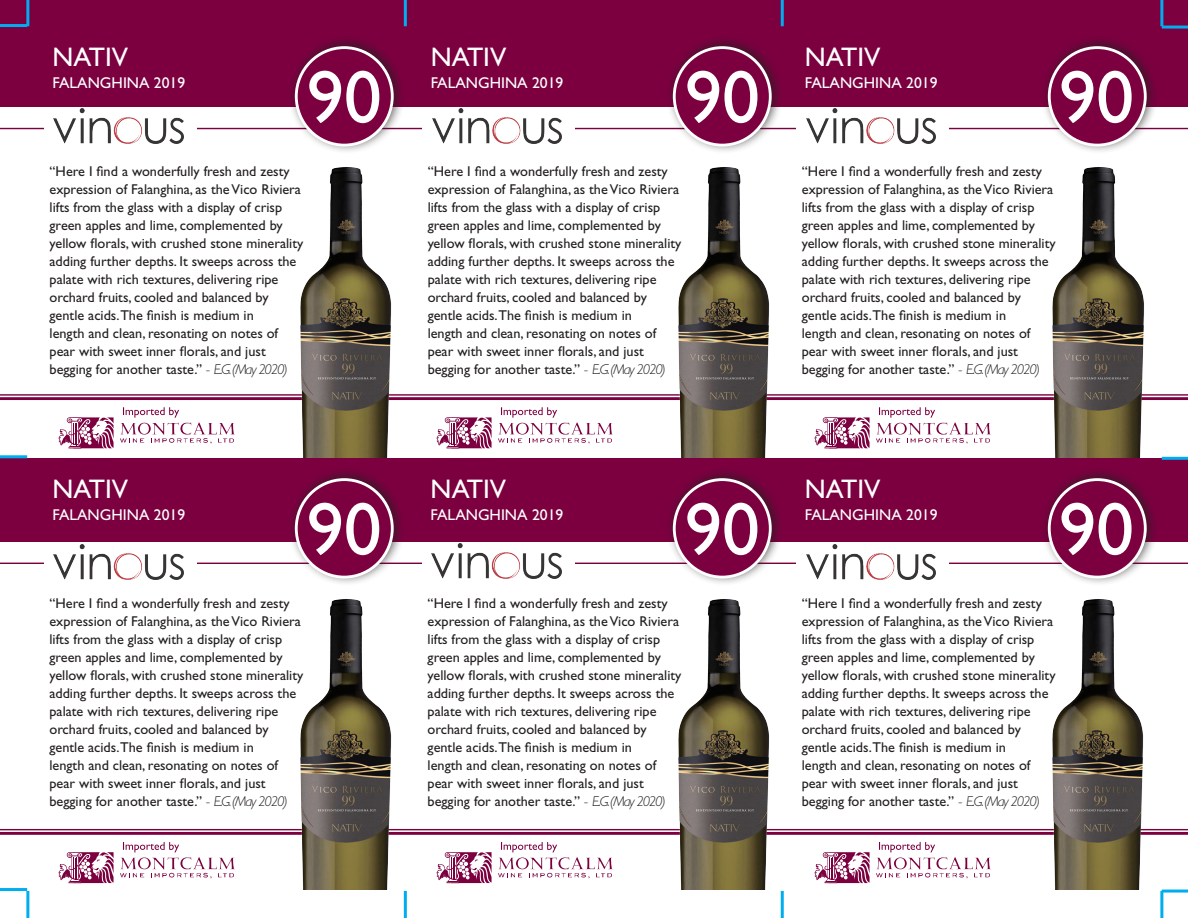
<style>
.page{position:relative;width:1188px;height:918px;background:#fff}
.page>*{position:absolute;margin:0;border:0;box-sizing:border-box;transform-origin:0 0}
.t1{font:75px "Gill Sans";color:#fff}
.t2{font:27px "Gill Sans";color:#fff}
.t3{font:15.6px "Gill Sans";color:#fff}
.t4{font:14.25px/18px "Gill Sans";color:#231f20}
.s1{font-weight:300;font-style:italic}
</style>
<div class="page">
<div style="left:0;top:0;width:1188px;height:107px;background:#7c0040"></div>
<hr style="left:0;top:128px;width:1188px;height:1px;background:#7c0040">
<hr style="left:0;top:394px;width:1188px;height:2px;background:#7c0040">
<hr style="left:0;top:397px;width:1188px;height:3px;background:#7c0040">
<div style="left:287px;top:34px;width:119px;height:120px;background:#231f20;opacity:.75"></div>
<div style="left:296px;top:48px;width:96px;height:97px;background:#7c0040;border-radius:50%"></div>
<div style="left:295px;top:46px;width:99px;height:101px;border:3px solid #fff;border-radius:50%"></div>
<div style="left:0;top:458px;width:1188px;height:83px;background:#7c0040"></div>
<hr style="left:0;top:563px;width:1188px;height:1px;background:#7c0040">
<hr style="left:0;top:829px;width:1188px;height:1px;background:#7c0040">
<hr style="left:0;top:832px;width:1188px;height:3px;background:#7c0040">
<svg style="left:59px;top:417px;width:55px;height:31px"></svg>
<svg style="left:120px;top:407px;width:115px;height:37px"></svg>
<svg style="left:437px;top:417px;width:55px;height:31px"></svg>
<svg style="left:498px;top:407px;width:115px;height:37px"></svg>
<svg style="left:815px;top:417px;width:55px;height:31px"></svg>
<svg style="left:876px;top:407px;width:115px;height:37px"></svg>
<svg style="left:59px;top:852px;width:55px;height:31px"></svg>
<svg style="left:120px;top:842px;width:115px;height:37px"></svg>
<svg style="left:437px;top:852px;width:55px;height:31px"></svg>
<svg style="left:498px;top:842px;width:115px;height:37px"></svg>
<svg style="left:815px;top:852px;width:55px;height:31px"></svg>
<svg style="left:876px;top:842px;width:115px;height:37px"></svg>
<div style="left:665px;top:34px;width:119px;height:120px;background:#231f20;opacity:.75"></div>
<div style="left:674px;top:48px;width:96px;height:97px;background:#7c0040;border-radius:50%"></div>
<div style="left:673px;top:46px;width:99px;height:101px;border:3px solid #fff;border-radius:50%"></div>
<div style="left:1040px;top:34px;width:119px;height:120px;background:#231f20;opacity:.75"></div>
<div style="left:1049px;top:48px;width:96px;height:97px;background:#7c0040;border-radius:50%"></div>
<div style="left:1048px;top:46px;width:99px;height:101px;border:3px solid #fff;border-radius:50%"></div>
<div style="left:287px;top:466px;width:119px;height:120px;background:#231f20;opacity:.75"></div>
<div style="left:296px;top:480px;width:96px;height:97px;background:#7c0040;border-radius:50%"></div>
<div style="left:295px;top:478px;width:99px;height:101px;border:3px solid #fff;border-radius:50%"></div>
<div style="left:665px;top:466px;width:119px;height:120px;background:#231f20;opacity:.75"></div>
<div style="left:674px;top:480px;width:96px;height:97px;background:#7c0040;border-radius:50%"></div>
<div style="left:673px;top:478px;width:99px;height:101px;border:3px solid #fff;border-radius:50%"></div>
<div style="left:1040px;top:466px;width:119px;height:120px;background:#231f20;opacity:.75"></div>
<div style="left:1049px;top:480px;width:96px;height:97px;background:#7c0040;border-radius:50%"></div>
<div style="left:1048px;top:478px;width:99px;height:101px;border:3px solid #fff;border-radius:50%"></div>
<hr style="left:0;top:888px;width:27px;height:3px;background:#00aeef">
<hr style="left:0;top:455px;width:27px;height:3px;background:#00aeef">
<hr style="left:0;top:24px;width:27px;height:3px;background:#00aeef">
<hr style="left:1162px;top:890px;width:26px;height:3px;background:#00aeef">
<hr style="left:1162px;top:457px;width:26px;height:3px;background:#00aeef">
<hr style="left:1162px;top:26px;width:26px;height:3px;background:#00aeef">
<hr style="left:1160px;top:891px;width:3px;height:27px;background:#00aeef">
<hr style="left:781px;top:891px;width:3px;height:27px;background:#00aeef">
<hr style="left:404px;top:891px;width:3px;height:27px;background:#00aeef">
<hr style="left:26px;top:891px;width:3px;height:27px;background:#00aeef">
<hr style="left:1160px;top:0;width:3px;height:26px;background:#00aeef">
<hr style="left:781px;top:0;width:3px;height:26px;background:#00aeef">
<hr style="left:404px;top:0;width:3px;height:26px;background:#00aeef">
<hr style="left:26px;top:0;width:3px;height:26px;background:#00aeef">
<img style="left:295px;top:167px;width:100px;height:291px">
<div style="left:44px;top:108px;width:153px;height:35px;background:#fff"></div>
<img style="left:54px;top:108px;width:129px;height:35px">
<img style="left:673px;top:167px;width:100px;height:291px">
<div style="left:422px;top:108px;width:153px;height:35px;background:#fff"></div>
<img style="left:432px;top:108px;width:129px;height:35px">
<img style="left:1047px;top:167px;width:101px;height:291px">
<div style="left:797px;top:108px;width:152px;height:35px;background:#fff"></div>
<img style="left:806px;top:108px;width:130px;height:35px">
<img style="left:295px;top:599px;width:100px;height:291px">
<div style="left:44px;top:545px;width:153px;height:35px;background:#fff"></div>
<img style="left:54px;top:545px;width:129px;height:35px">
<img style="left:673px;top:599px;width:100px;height:291px">
<div style="left:422px;top:543px;width:153px;height:35px;background:#fff"></div>
<img style="left:432px;top:543px;width:129px;height:35px">
<img style="left:1047px;top:599px;width:100px;height:291px">
<div style="left:796px;top:545px;width:153px;height:35px;background:#fff"></div>
<img style="left:806px;top:545px;width:130px;height:35px">
<h2 class="t2" style="left:53px;top:42px;width:77px">NATIV</h2>
<p class="t3" style="left:53px;top:74px;width:80px">falanghina</p>
<p class="t3" style="left:154px;top:74px;width:33px">2019</p>
<h1 class="t1" style="left:307px;top:54px;width:76px">90</h1>
<p class="t4" style="left:50px;top:162px;width:255px">“Here I find a wonderfully fresh and zesty expression of Falanghina, as the Vico Riviera lifts from the glass with a display of crisp green apples and lime, complemented by yellow florals, with crushed stone minerality adding further depths. It sweeps across the palate with rich textures, delivering ripe orchard fruits, cooled and balanced by gentle acids.The finish is medium in<br>length and clean, resonating on notes of pear with sweet inner florals, and just begging for another taste.” <span class="s1">- E.G.(May 2020)</span></p>
<h2 class="t2" style="left:52px;top:474px;width:77px">NATIV</h2>
<p class="t3" style="left:52px;top:506px;width:80px">falanghina</p>
<p class="t3" style="left:154px;top:506px;width:33px">2019</p>
<h1 class="t1" style="left:307px;top:486px;width:76px">90</h1>
<p class="t4" style="left:49px;top:594px;width:255px">“Here I find a wonderfully fresh and zesty expression of Falanghina, as the Vico Riviera lifts from the glass with a display of crisp green apples and lime, complemented by yellow florals, with crushed stone minerality adding further depths. It sweeps across the palate with rich textures, delivering ripe orchard fruits, cooled and balanced by gentle acids.The finish is medium in<br>length and clean, resonating on notes of pear with sweet inner florals, and just begging for another taste.” <span class="s1">- E.G.(May 2020)</span></p>
<h2 class="t2" style="left:431px;top:42px;width:77px">NATIV</h2>
<p class="t3" style="left:431px;top:74px;width:80px">falanghina</p>
<p class="t3" style="left:532px;top:74px;width:33px">2019</p>
<h1 class="t1" style="left:685px;top:54px;width:76px">90</h1>
<p class="t4" style="left:428px;top:162px;width:255px">“Here I find a wonderfully fresh and zesty expression of Falanghina, as the Vico Riviera lifts from the glass with a display of crisp green apples and lime, complemented by yellow florals, with crushed stone minerality adding further depths. It sweeps across the palate with rich textures, delivering ripe orchard fruits, cooled and balanced by gentle acids.The finish is medium in<br>length and clean, resonating on notes of pear with sweet inner florals, and just begging for another taste.” <span class="s1">- E.G.(May 2020)</span></p>
<h2 class="t2" style="left:431px;top:474px;width:77px">NATIV</h2>
<p class="t3" style="left:431px;top:506px;width:80px">falanghina</p>
<p class="t3" style="left:532px;top:506px;width:33px">2019</p>
<h1 class="t1" style="left:685px;top:486px;width:76px">90</h1>
<p class="t4" style="left:428px;top:594px;width:255px">“Here I find a wonderfully fresh and zesty expression of Falanghina, as the Vico Riviera lifts from the glass with a display of crisp green apples and lime, complemented by yellow florals, with crushed stone minerality adding further depths. It sweeps across the palate with rich textures, delivering ripe orchard fruits, cooled and balanced by gentle acids.The finish is medium in<br>length and clean, resonating on notes of pear with sweet inner florals, and just begging for another taste.” <span class="s1">- E.G.(May 2020)</span></p>
<h2 class="t2" style="left:805px;top:42px;width:77px">NATIV</h2>
<p class="t3" style="left:805px;top:74px;width:80px">falanghina</p>
<p class="t3" style="left:906px;top:74px;width:33px">2019</p>
<h1 class="t1" style="left:1059px;top:54px;width:76px">90</h1>
<p class="t4" style="left:802px;top:162px;width:255px">“Here I find a wonderfully fresh and zesty expression of Falanghina, as the Vico Riviera lifts from the glass with a display of crisp green apples and lime, complemented by yellow florals, with crushed stone minerality adding further depths. It sweeps across the palate with rich textures, delivering ripe orchard fruits, cooled and balanced by gentle acids.The finish is medium in<br>length and clean, resonating on notes of pear with sweet inner florals, and just begging for another taste.” <span class="s1">- E.G.(May 2020)</span></p>
<h2 class="t2" style="left:805px;top:474px;width:77px">NATIV</h2>
<p class="t3" style="left:805px;top:506px;width:80px">falanghina</p>
<p class="t3" style="left:906px;top:506px;width:33px">2019</p>
<h1 class="t1" style="left:1059px;top:486px;width:76px">90</h1>
<p class="t4" style="left:802px;top:594px;width:255px">“Here I find a wonderfully fresh and zesty expression of Falanghina, as the Vico Riviera lifts from the glass with a display of crisp green apples and lime, complemented by yellow florals, with crushed stone minerality adding further depths. It sweeps across the palate with rich textures, delivering ripe orchard fruits, cooled and balanced by gentle acids.The finish is medium in<br>length and clean, resonating on notes of pear with sweet inner florals, and just begging for another taste.” <span class="s1">- E.G.(May 2020)</span></p>
</div>
